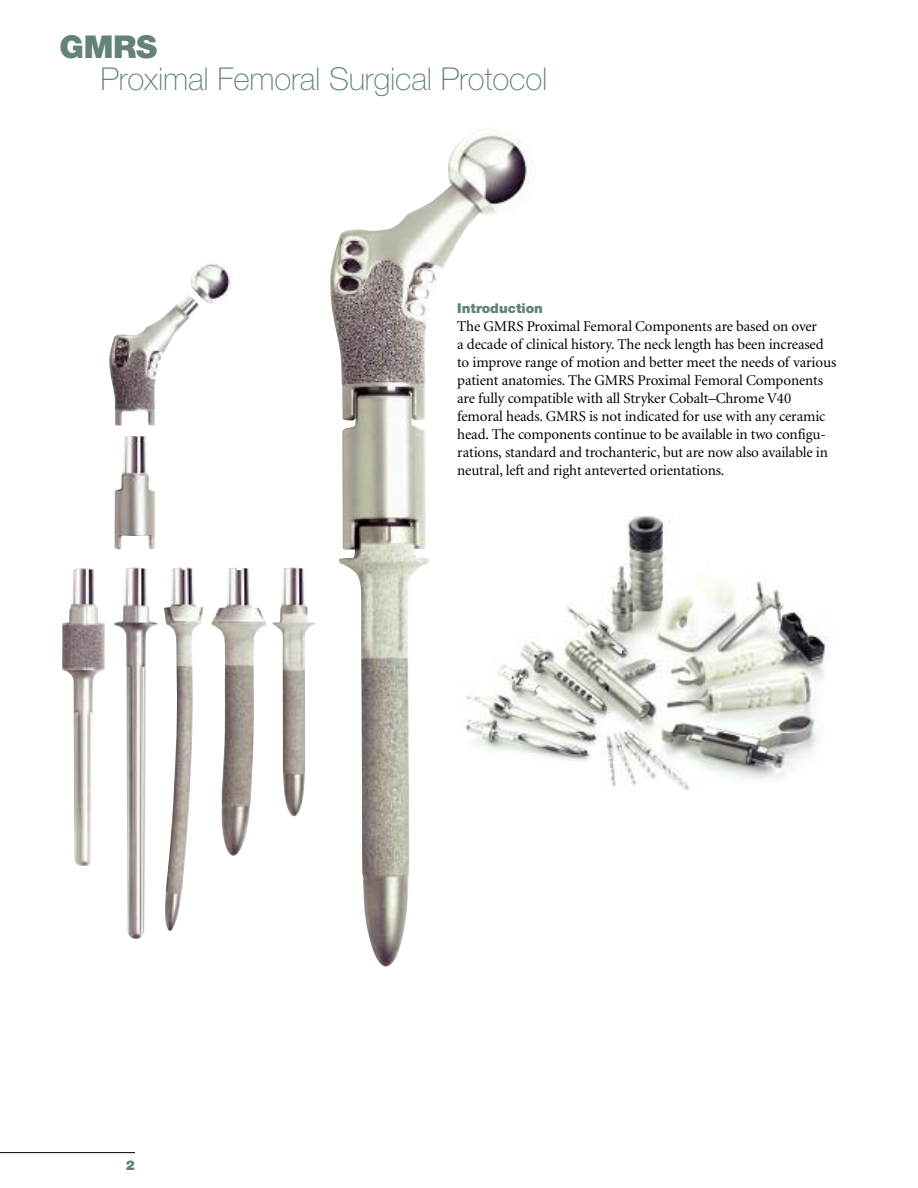
<style>
.page{position:relative;width:918px;height:1188px;background:#fff}
.page>*{position:absolute;margin:0;border:0;box-sizing:border-box;transform-origin:0 0}
.t1{font:100 31.5px "Helvetica Neue";letter-spacing:-.005em;color:#648377}
.t2{font:900 31.5px "Helvetica Neue";color:#648377}
.t3{font:15px/18px "Minion";letter-spacing:-.01em;color:#000}
.t4{font:900 13.5px "Helvetica Neue";color:#648377}
</style>
<div class="page">
<hr style="left:0;top:1152px;width:135px;height:1px;background:#000">
<img style="left:191px;top:261px;width:41px;height:43px">
<img style="left:330px;top:133px;width:203px;height:834px">
<img style="left:457px;top:504px;width:373px;height:303px">
<img style="left:272px;top:568px;width:44px;height:248px">
<img style="left:211px;top:568px;width:55px;height:288px">
<img style="left:164px;top:567px;width:39px;height:364px">
<img style="left:114px;top:568px;width:43px;height:371px">
<img style="left:62px;top:568px;width:43px;height:298px">
<img style="left:115px;top:436px;width:40px;height:113px">
<img style="left:109px;top:295px;width:90px;height:131px">
<h1 class="t2" style="left:59px;top:36px;width:99px">GMRS</h1>
<h1 class="t1" style="left:101px;top:67px;width:448px">Proximal Femoral Surgical Protocol</h1>
<p class="t4" style="left:126px;top:1160px;width:11px">2</p>
<p class="t4" style="left:457px;top:304px;width:87px">Introduction</p>
<p class="t3" style="left:457px;top:319px;width:381px">The GMRS Proximal Femoral Components are based on over<br>a decade of clinical history. The neck length has been increased to improve range of motion and better meet the needs of various patient anatomies. The GMRS Proximal Femoral Components are fully compatible with all Stryker Cobalt–Chrome V40 femoral heads. GMRS is not indicated for use with any ceramic head. The components continue to be available in two configu&shy;rations, standard and trochanteric, but are now also available in neutral, left and right anteverted orientations.</p>
</div>
